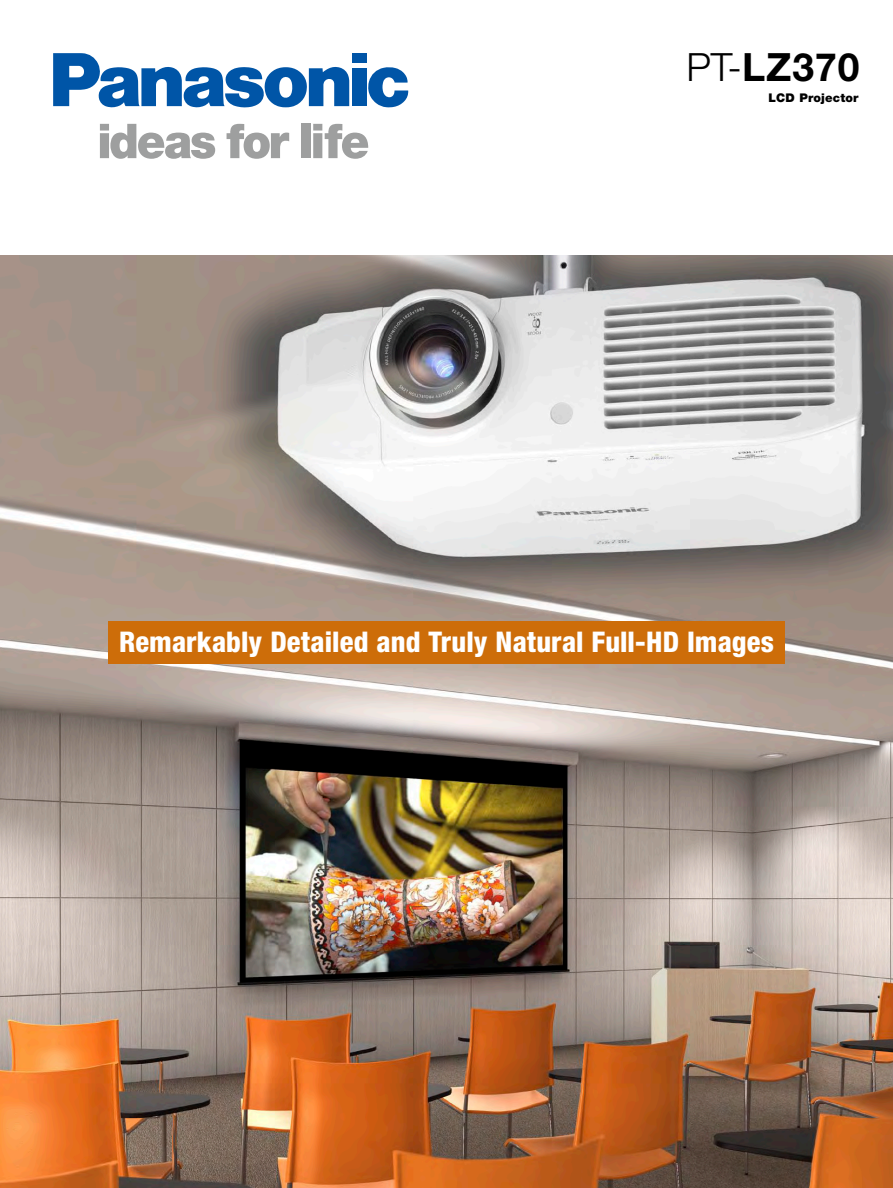
<style>
.page{position:relative;width:893px;height:1188px;background:#fff}
.page>*{position:absolute;margin:0;border:0;box-sizing:border-box;transform-origin:0 0}
.t1{font:700 39px "Helvetica Neue";letter-spacing:.025em;color:#000}
.t2{font:800 condensed 28.5px "Helvetica Neue";letter-spacing:.005em;color:#fff}
.t3{font:900 12px "Helvetica Neue";letter-spacing:.015em;color:#000}
.s1{font-weight:300}
</style>
<div class="page">
<img style="left:0;top:255px;width:892px;height:933px">
<div style="left:108px;top:621px;width:676px;height:42px;background:#cd6d09"></div>
<svg style="left:100px;top:124px;width:115px;height:35px"></svg>
<svg style="left:227px;top:124px;width:62px;height:35px"></svg>
<div style="left:301px;top:124px;width:10px;height:34px;background:#9e9f9f"></div>
<svg style="left:313px;top:124px;width:55px;height:35px"></svg>
<svg style="left:53px;top:53px;width:296px;height:55px"></svg>
<div style="left:352px;top:68px;width:14px;height:38px;background:#0055a7"></div>
<div style="left:352px;top:53px;width:14px;height:10px;background:#0055a7"></div>
<svg style="left:368px;top:67px;width:40px;height:40px"></svg>
<h1 class="t1" style="left:686px;top:43px;width:175px"><span class="s1">PT-</span>LZ370</h1>
<p class="t3" style="left:768px;top:90px;width:92px">LCD Projector</p>
<p class="t2" style="left:119px;top:624px;width:656px">Remarkably Detailed and Truly Natural Full-HD Images</p>
</div>
